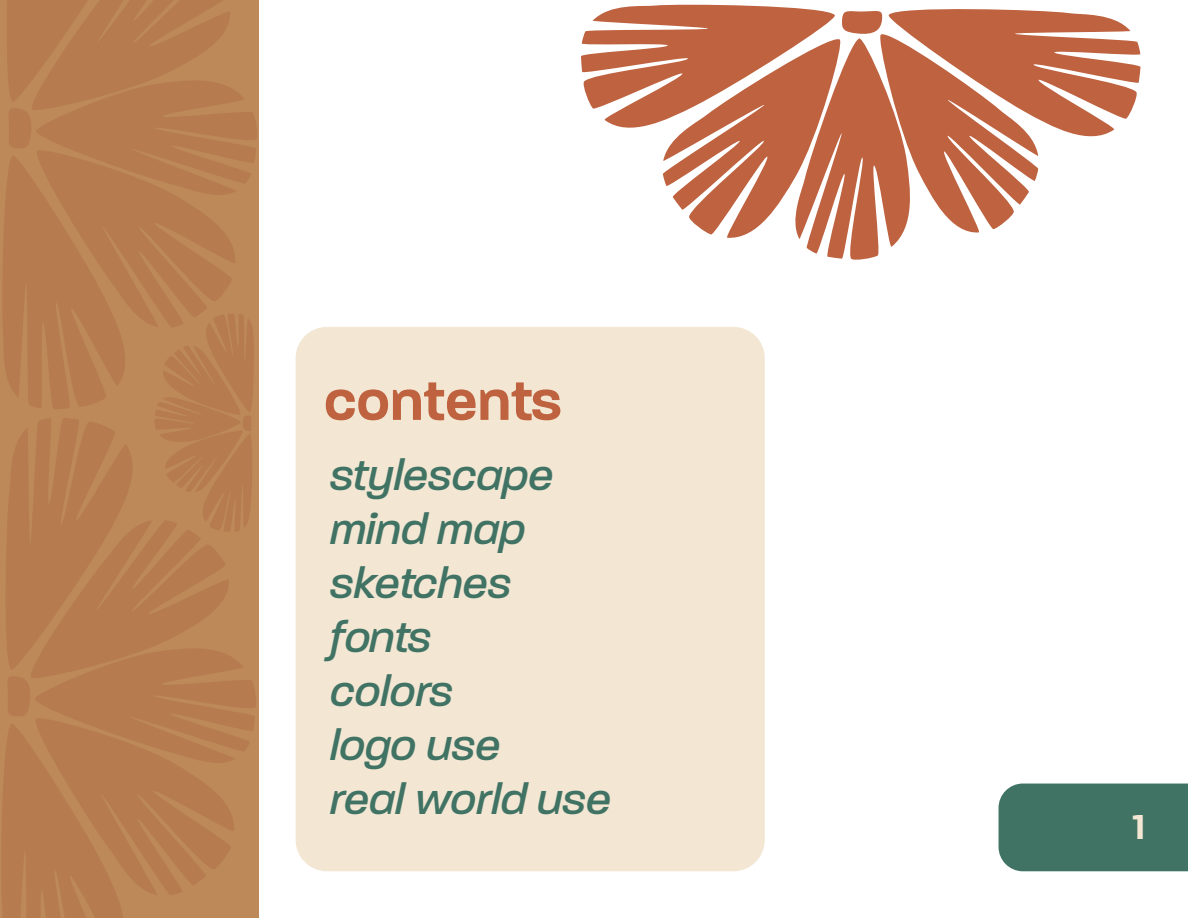
<style>
.page{position:relative;width:1188px;height:918px;background:#fff}
.page>*{position:absolute;margin:0;border:0;box-sizing:border-box;transform-origin:0 0}
.t1{font:600 58.5px "Paralucent";color:#be623f}
.t2{font:italic 500 45px/54px "Paralucent";color:#417364}
.t3{font:600 37.5px "Paralucent";color:#f3e7d4}
</style>
<div class="page">
<div style="left:296px;top:327px;width:469px;height:544px;background:#f3e7d4;border-radius:31px"></div>
<svg style="left:581px;top:4px;width:560px;height:256px"></svg>
<svg style="left:0;top:0;width:259px;height:918px"></svg>
<div style="left:999px;top:784px;width:189px;height:87px;background:#417364"></div>
<h1 class="t1" style="left:324px;top:366px;width:239px">contents</h1>
<p class="t2" style="left:330px;top:449px;width:283px">stylescape mind map sketches fonts<br>colors<br>logo use<br>real world use</p>
<p class="t3" style="left:1132px;top:804px;width:14px">1</p>
</div>
